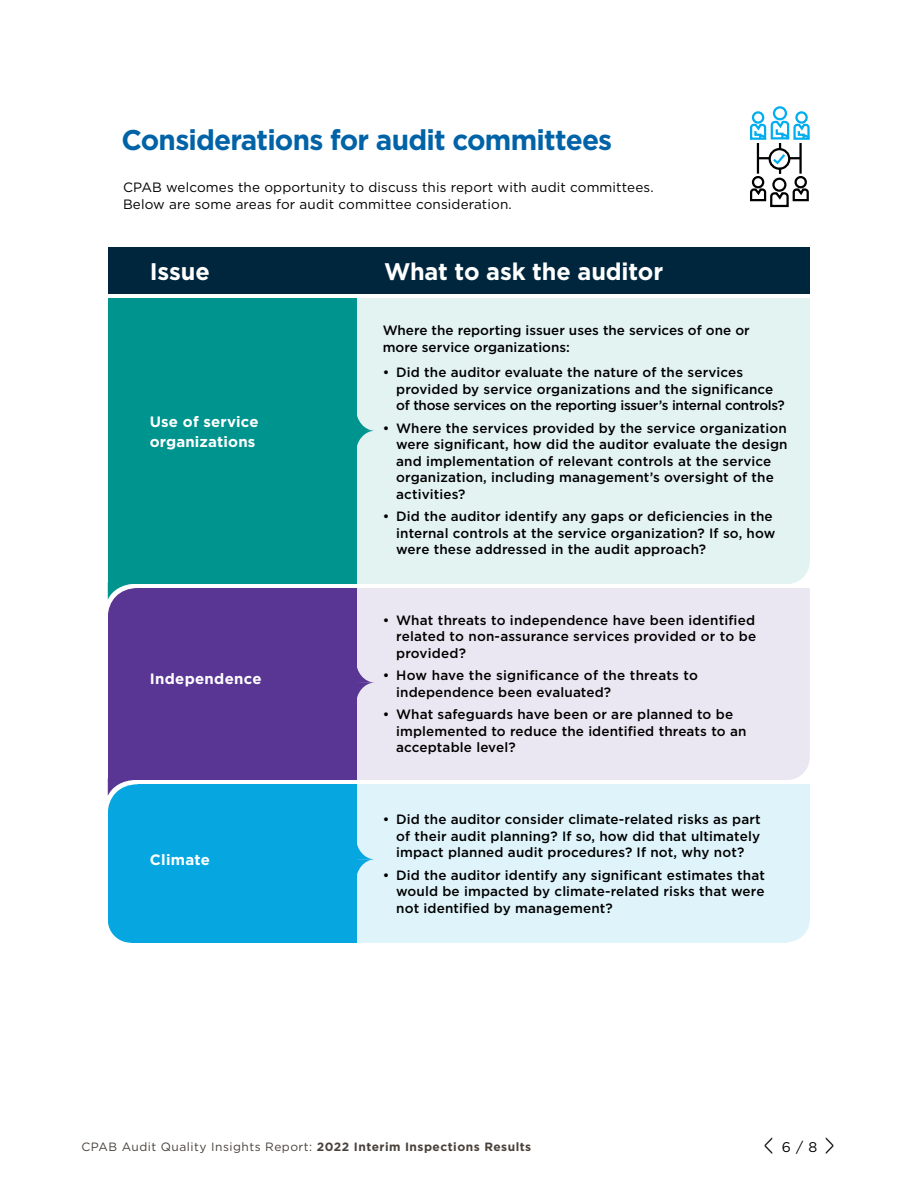
<style>
.page{position:relative;width:918px;height:1188px;background:#fff}
.page>*{position:absolute;margin:0;border:0;box-sizing:border-box;transform-origin:0 0}
.t1{font:300 32.25px "Gotham";color:#000;scale:.5 1}
.t2{font:700 28.5px "Gotham";letter-spacing:-.03em;color:#0063a7}
.t3{font:700 24px "Gotham";letter-spacing:-.005em;color:#fff}
.t4{font:700 15px/19.5px "Gotham";letter-spacing:.01em;color:#fff}
.t5{font:14.1px "Gotham";color:#000}
.t6{font:500 13.5px/16.5px "Gotham";letter-spacing:.01em;color:#000}
.t7{font:13.5px/17.2px "Gotham";letter-spacing:.01em;color:#000}
.t8{font:12px "Gotham";letter-spacing:.04em;color:#49413a}
.s1{font-weight:700}
</style>
<div class="page">
<div style="left:108px;top:784px;width:702px;height:159px;background:#def3fa"></div>
<div style="left:108px;top:784px;width:248px;height:159px;background:#06a7e0"></div>
<div style="left:356px;top:588px;width:454px;height:192px;background:#ebe7f2"></div>
<div style="left:108px;top:298px;width:702px;height:286px;background:#e3f3f2"></div>
<div style="left:108px;top:588px;width:248px;height:192px;background:#593594"></div>
<div style="left:108px;top:248px;width:702px;height:46px;background:#00263e"></div>
<div style="left:108px;top:298px;width:248px;height:286px;background:#00948f"></div>
<svg style="left:791px;top:564px;width:19px;height:20px"></svg>
<svg style="left:787px;top:757px;width:23px;height:23px"></svg>
<svg style="left:108px;top:923px;width:23px;height:20px"></svg>
<svg style="left:787px;top:922px;width:23px;height:21px"></svg>
<svg style="left:107px;top:582px;width:30px;height:31px"></svg>
<svg style="left:107px;top:778px;width:31px;height:32px"></svg>
<svg style="left:356px;top:408px;width:18px;height:45px"></svg>
<svg style="left:356px;top:660px;width:19px;height:45px"></svg>
<svg style="left:356px;top:837px;width:18px;height:45px"></svg>
<div style="left:752px;top:111px;width:12px;height:13px;border:2px solid #00aeef;border-radius:50%"></div>
<div style="left:773px;top:106px;width:14px;height:14px;border:2px solid #00aeef;border-radius:50%"></div>
<div style="left:795px;top:111px;width:13px;height:13px;border:2px solid #00aeef;border-radius:50%"></div>
<div style="left:752px;top:176px;width:12px;height:12px;border:2px solid #000;border-radius:50%"></div>
<div style="left:772px;top:178px;width:15px;height:14px;border:2px solid #000;border-radius:50%"></div>
<svg style="left:750px;top:187px;width:59px;height:21px"></svg>
<div style="left:795px;top:176px;width:12px;height:12px;border:2px solid #000;border-radius:50%"></div>
<svg style="left:750px;top:120px;width:60px;height:54px"></svg>
<h2 class="t2" style="left:122px;top:121px;width:492px">Considerations for audit committees</h2>
<p class="t7" style="left:123px;top:178px;width:532px">CPAB welcomes the opportunity to discuss this report with audit committees.<br>Below are some areas for audit committee consideration.</p>
<h3 class="t3" style="left:150px;top:255px;width:61px">Issue</h3>
<h3 class="t3" style="left:384px;top:255px;width:281px">What to ask the auditor</h3>
<p class="t4" style="left:150px;top:412px;width:110px">Use of service organizations</p>
<p class="t4" style="left:150px;top:669px;width:113px">Independence</p>
<p class="t4" style="left:150px;top:850px;width:62px">Climate</p>
<p class="t6" style="left:383px;top:322px;width:369px">Where the reporting issuer uses the services of one or more service organizations:</p>
<p class="t6" style="left:396px;top:364px;width:390px;text-indent:-13px">• Did the auditor evaluate the nature of the services provided by service organizations and the significance of those services on the reporting issuer’s internal controls?</p>
<p class="t6" style="left:396px;top:419px;width:393px;text-indent:-13px">• Where the services provided by the service organization were significant, how did the auditor evaluate the design and implementation of relevant controls at the service organization, including management’s oversight of the activities?</p>
<p class="t6" style="left:396px;top:508px;width:381px;text-indent:-13px">• Did the auditor identify any gaps or deficiencies in the internal controls at the service organization? If so, how were these addressed in the audit approach?</p>
<p class="t6" style="left:396px;top:612px;width:361px;text-align:justify;text-indent:-13px">• What threats to independence have been identified related to non-assurance services provided or to be provided?</p>
<p class="t6" style="left:396px;top:667px;width:303px;text-indent:-13px">• How have the significance of the threats to independence been evaluated?</p>
<p class="t6" style="left:396px;top:706px;width:352px;text-indent:-13px">• What safeguards have been or are planned to be implemented to reduce the identified threats to an acceptable level?</p>
<p class="t6" style="left:396px;top:811px;width:366px;text-align:justify;text-indent:-13px">• Did the auditor consider climate-related risks as part of their audit planning? If so, how did that ultimately impact planned audit procedures? If not, why not?</p>
<p class="t6" style="left:396px;top:867px;width:370px;text-align:justify;text-indent:-13px">• Did the auditor identify any significant estimates that would be impacted by climate-related risks that were not identified by management?</p>
<p class="t8" style="left:82px;top:1139px;width:451px">CPAB Audit Quality Insights Report: <span class="s1">2022 Interim Inspections Results</span></p>
<h1 class="t1" style="left:764px;top:1125px;width:21px">&lt;</h1>
<p class="t5" style="left:782px;top:1138px;width:37px">6 / 8</p>
</div>
